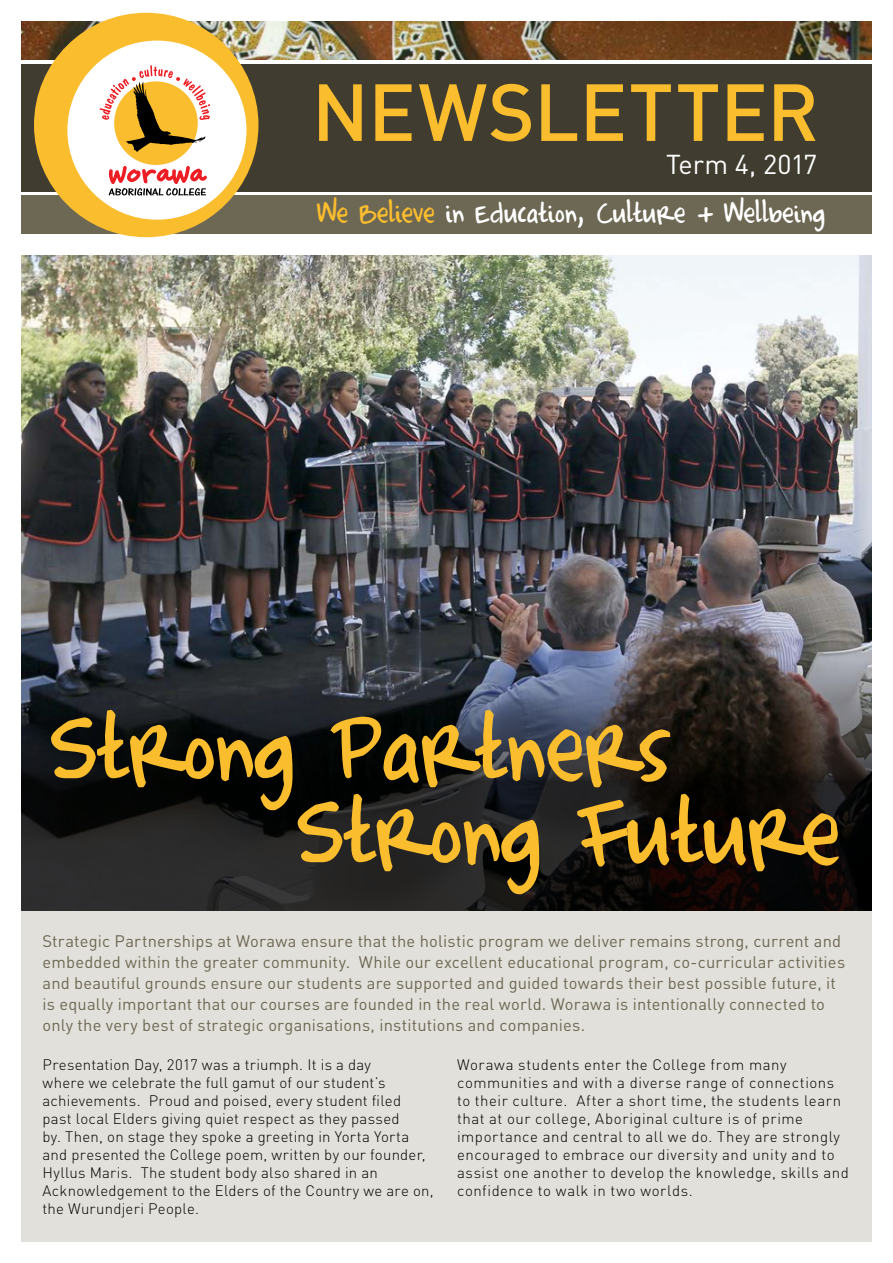
<style>
.page{position:relative;width:893px;height:1263px;background:#fff}
.page>*{position:absolute;margin:0;border:0;box-sizing:border-box;transform-origin:0 0}
.t1{font:115.2px "Completein Him";color:#fabd2e}
.Headings{font:500 79.5px "DIN";color:#fabd2e}
.Headings-2{font:34.5px "Completein Him";color:#fff}
.Headings-3{font:27px "DIN";letter-spacing:-.015em;color:#fff}
.Body_lead-in{font:16.5px/21px "DIN";letter-spacing:.01em;color:#6d6854}
.Body{font:300 15px/18px "DIN";letter-spacing:.03em;color:#000}
.s1{color:#fabd2e}
</style>
<div class="page">
<div style="left:21px;top:255px;width:851px;height:987px;background:#e2e0da"></div>
<img style="left:21px;top:255px;width:851px;height:255px">
<img style="left:21px;top:510px;width:851px;height:400px">
<img style="left:21px;top:21px;width:851px;height:39px">
<div style="left:21px;top:64px;width:851px;height:127px;background:#403d30"></div>
<div style="left:21px;top:196px;width:851px;height:38px;background:#6d6854"></div>
<div style="left:34px;top:13px;width:224px;height:224px;background:#fabd2e;border-radius:50%"></div>
<div style="left:67px;top:41px;width:179px;height:179px;background:#fff;border-radius:50%"></div>
<div style="left:114px;top:81px;width:84px;height:84px;background:#fabd2e;border-radius:50%"></div>
<svg style="left:109px;top:166px;width:98px;height:30px"></svg>
<svg style="left:100px;top:65px;width:110px;height:87px"></svg>
<p class="Headings" style="left:312px;top:61px;width:509px">NEWSLETTER</p>
<p class="Headings-3" style="left:666px;top:148px;width:153px">Term 4, 2017</p>
<p class="Headings-2" style="left:317px;top:197px;width:509px"><span class="s1">We Believe</span> in Education, Culture + Wellbeing</p>
<p class="t1" style="left:51px;top:693px;width:622px">Strong Partners</p>
<p class="t1" style="left:298px;top:777px;width:544px">Strong Future</p>
<p class="Body_lead-in" style="left:43px;top:930px;width:804px">Strategic Partnerships at Worawa ensure that the holistic program we deliver remains strong, current and embedded within the greater community. While our excellent educational program, co-curricular activities and beautiful grounds ensure our students are supported and guided towards their best possible future, it is equally important that our courses are founded in the real world. Worawa is intentionally connected to only the very best of strategic organisations, institutions and companies.</p>
<p class="Body" style="left:43px;top:1055px;width:393px">Presentation Day, 2017 was a triumph. It is a day<br>where we celebrate the full gamut of our student’s achievements. Proud and poised, every student filed past local Elders giving quiet respect as they passed<br>by. Then, on stage they spoke a greeting in Yorta Yorta and presented the College poem, written by our founder, Hyllus Maris. The student body also shared in an Acknowledgement to the Elders of the Country we are on, the Wurundjeri People.</p>
<p class="Body" style="left:457px;top:1055px;width:393px">Worawa students enter the College from many communities and with a diverse range of connections to their culture. After a short time, the students learn that at our college, Aboriginal culture is of prime importance and central to all we do. They are strongly encouraged to embrace our diversity and unity and to assist one another to develop the knowledge, skills and confidence to walk in two worlds.</p>
</div>
